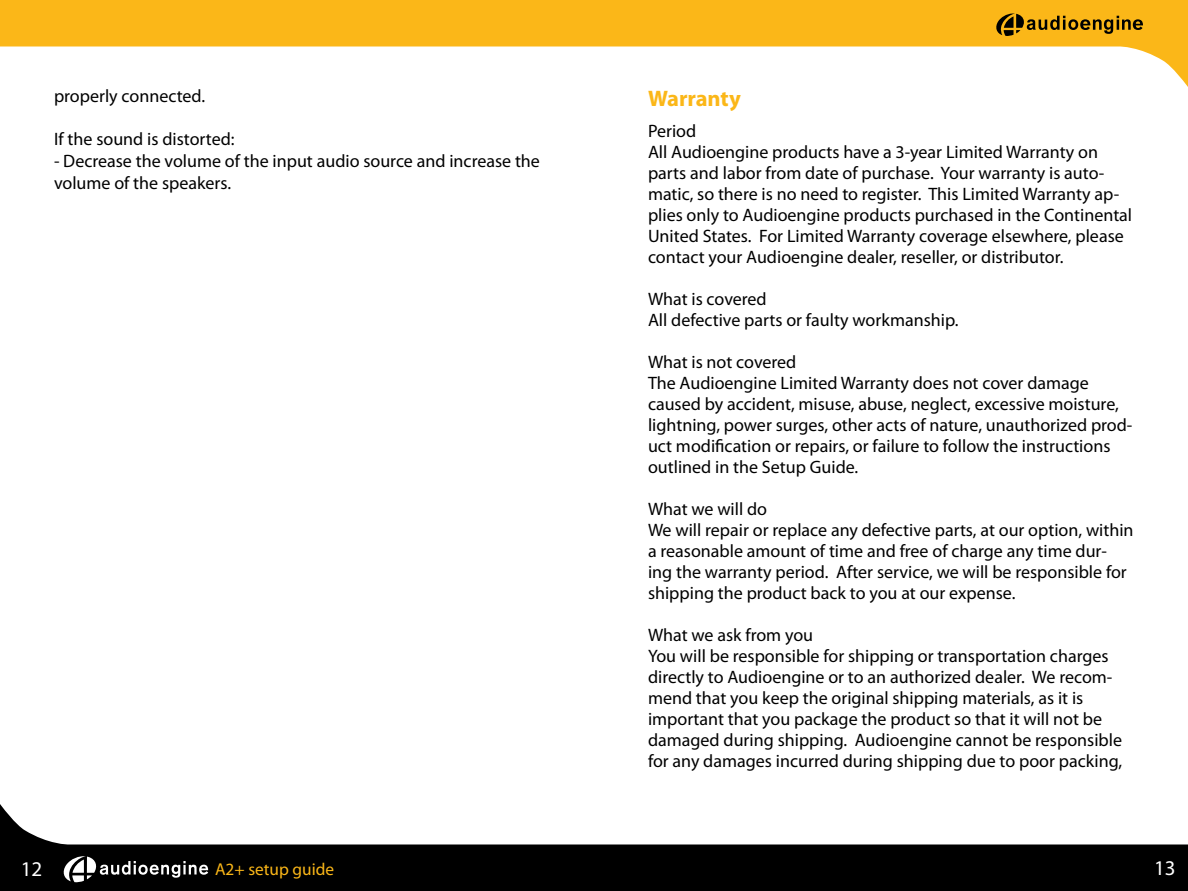
<style>
.page{position:relative;width:1188px;height:891px;background:#fff}
.page>*{position:absolute;margin:0;border:0;box-sizing:border-box;transform-origin:0 0}
.t1{font:700 22.5px "Myriad Pro";letter-spacing:-.005em;color:#fbb718}
.t2{font:21px "Myriad Pro";color:#fff}
.t3{font:18px/21px "Myriad Pro";color:#000}
.t4{font:17.25px "Myriad Pro";color:#fbb718}
</style>
<div class="page">
<svg style="left:0;top:804px;width:1188px;height:87px;fill:#000"></svg>
<svg style="left:0;top:0;width:1188px;height:87px;fill:#fbb718"></svg>
<svg style="left:62px;top:855px;width:146px;height:27px"></svg>
<svg style="left:996px;top:13px;width:147px;height:23px;background:#b28211"></svg>
<p class="t3" style="left:54px;top:85px;width:153px">properly connected.</p>
<p class="t3" style="left:54px;top:129px;width:182px">If the sound is distorted:</p>
<p class="t3" style="left:54px;top:150px;width:487px;line-height:21.6px">- Decrease the volume of the input audio source and increase the volume of the speakers.</p>
<p class="t1" style="left:648px;top:83px;width:94px">Warranty</p>
<p class="t3" style="left:648px;top:120px;width:486px">Period<br>All Audioengine products have a 3-year Limited Warranty on parts and labor from date of purchase. Your warranty is auto&shy;matic, so there is no need to register. This Limited Warranty ap&shy;plies only to Audioengine products purchased in the Continental United States. For Limited Warranty coverage elsewhere, please contact your Audioengine dealer, reseller, or distributor.</p>
<p class="t3" style="left:648px;top:288px;width:312px">What is covered<br>All defective parts or faulty workmanship.</p>
<p class="t3" style="left:648px;top:351px;width:486px">What is not covered<br>The Audioengine Limited Warranty does not cover damage caused by accident, misuse, abuse, neglect, excessive moisture, lightning, power surges, other acts of nature, unauthorized prod&shy;uct modification or repairs, or failure to follow the instructions outlined in the Setup Guide.</p>
<p class="t3" style="left:648px;top:498px;width:487px">What we will do<br>We will repair or replace any defective parts, at our option, within a reasonable amount of time and free of charge any time dur&shy;ing the warranty period. After service, we will be responsible for shipping the product back to you at our expense.</p>
<p class="t3" style="left:648px;top:624px;width:476px">What we ask from you<br>You will be responsible for shipping or transportation charges directly to Audioengine or to an authorized dealer. We recom&shy;mend that you keep the original shipping materials, as it is important that you package the product so that it will not be damaged during shipping. Audioengine cannot be responsible for any damages incurred during shipping due to poor packing,</p>
<p class="t2" style="left:21px;top:856px;width:23px">12</p>
<p class="t4" style="left:215px;top:859px;width:121px">A2+ setup guide</p>
<p class="t2" style="left:1154px;top:855px;width:23px">13</p>
</div>
